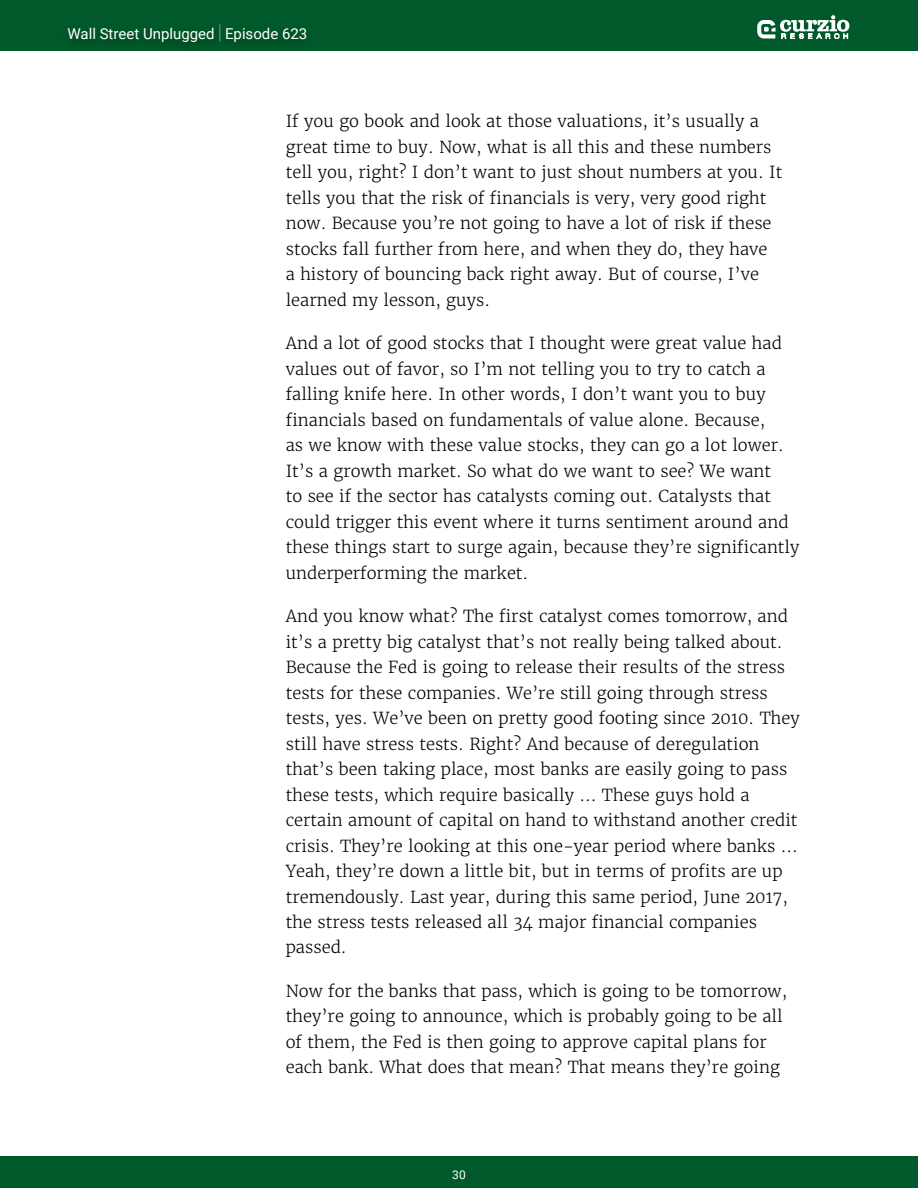
<style>
.page{position:relative;width:918px;height:1188px;background:#fff}
.page>*{position:absolute;margin:0;border:0;box-sizing:border-box;transform-origin:0 0}
.t1{font:300 16.5px/25.5px "Merriweather";color:#000}
.t2{font:15px "Roboto";color:#fff}
.t3{font:12px "Roboto";color:#fff}
.s1{font-weight:100;font-size:20.25px}
</style>
<div class="page">
<div style="left:0;top:0;width:918px;height:51px;background:#00592b"></div>
<div style="left:0;top:1156px;width:918px;height:32px;background:#00592b"></div>
<div style="left:61px;top:22px;width:253px;height:32px;background:#000;opacity:.3"></div>
<svg style="left:757px;top:15px;width:92px;height:24px"></svg>
<p class="t2" style="left:68px;top:24px;width:241px">Wall Street Unplugged <span class="s1">|</span> Episode 623</p>
<p class="t1" style="left:286px;top:109px;width:498px">If you go book and look at those valuations, it’s usually a great time to buy. Now, what is all this and these numbers tell you, right? I don’t want to just shout numbers at you. It tells you that the risk of financials is very, very good right now. Because you’re not going to have a lot of risk if these stocks fall further from here, and when they do, they have<br>a history of bouncing back right away. But of course, I’ve learned my lesson, guys.</p>
<p class="t1" style="left:286px;top:331px;width:515px">And a lot of good stocks that I thought were great value had values out of favor, so I’m not telling you to try to catch a falling knife here. In other words, I don’t want you to buy financials based on fundamentals of value alone. Because,<br>as we know with these value stocks, they can go a lot lower.<br>It’s a growth market. So what do we want to see? We want<br>to see if the sector has catalysts coming out. Catalysts that could trigger this event where it turns sentiment around and these things start to surge again, because they’re significantly underperforming the market.</p>
<p class="t1" style="left:286px;top:603px;width:516px">And you know what? The first catalyst comes tomorrow, and it’s a pretty big catalyst that’s not really being talked about.<br>Because the Fed is going to release their results of the stress tests for these companies. We’re still going through stress tests, yes. We’ve been on pretty good footing since 2010. They still have stress tests. Right? And because of deregulation that’s been taking place, most banks are easily going to pass these tests, which require basically ... These guys hold a certain amount of capital on hand to withstand another credit crisis. They’re looking at this one-year period where banks ...<br>Yeah, they’re down a little bit, but in terms of profits are up tremendously. Last year, during this same period, June 2017, the stress tests released all 34 major financial companies passed.</p>
<p class="t1" style="left:286px;top:978px;width:503px">Now for the banks that pass, which is going to be tomorrow, they’re going to announce, which is probably going to be all of them, the Fed is then going to approve capital plans for each bank. What does that mean? That means they’re going</p>
<p class="t3" style="left:452px;top:1166px;width:15px">30</p>
</div>
